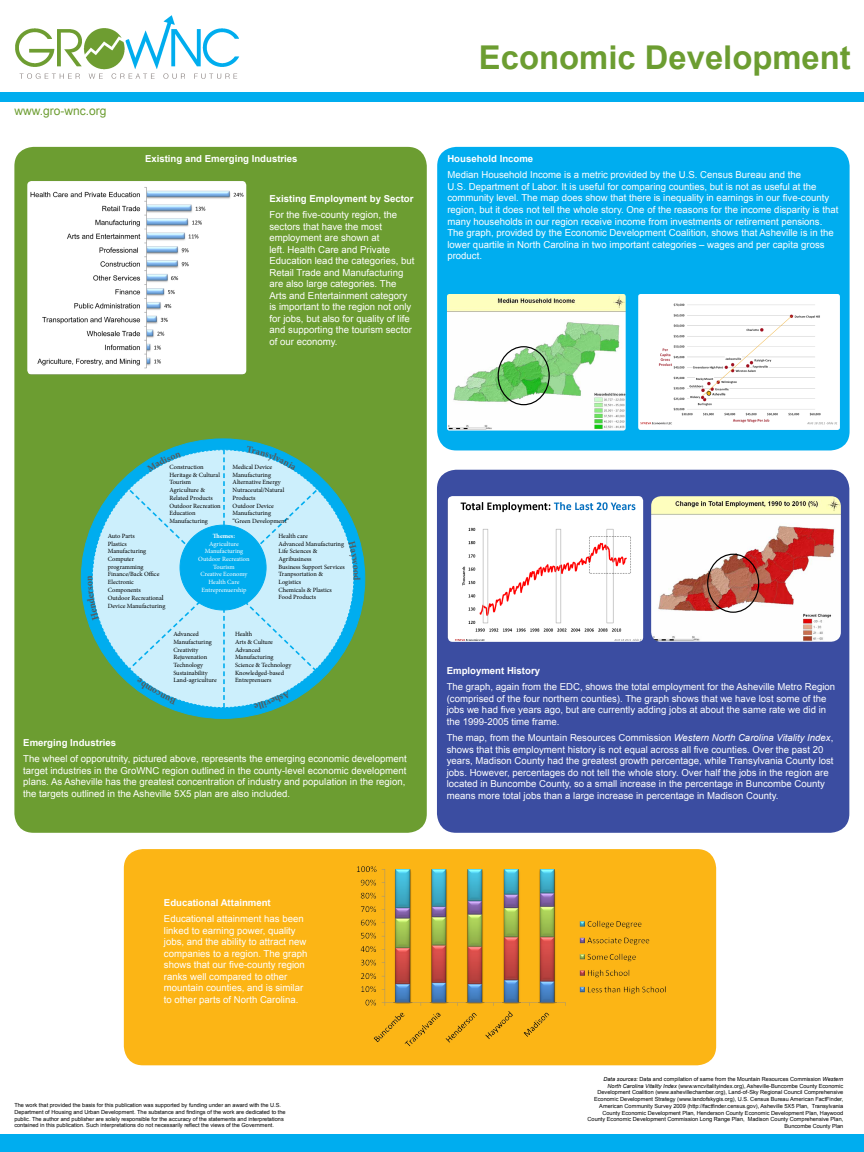
<style>
.page{position:relative;width:864px;height:1152px;background:#fff}
.page>*{position:absolute;margin:0;border:0;box-sizing:border-box;transform-origin:0 0}
.t1{font:700 32.8px "Arial";color:#6c9d31}
.t2{font:12px "Arial";color:#6c9d31}
.t3{font:9.6px/11.5px "Arial";color:#fff}
.t4{font:700 9.6px "Arial";color:#fff}
.t5{font:700 9.6px "Minion Pro";color:#58595b}
.t6{font:6.4px/7.7px "Minion Pro";color:#000}
.t7{font:6.4px/7.7px "Minion Pro";color:#fff;text-align:center}
.t8{font:700 6.4px "Minion Pro";color:#fff}
.t9{font:5.6px/6.7px "Arial";color:#000}
.s1{font-size:7.2px}
.s2{font-style:italic}
</style>
<div class="page">
<div style="left:124px;top:849px;width:592px;height:216px;background:#fcb515;border-radius:19px"></div>
<div style="left:14px;top:147px;width:413px;height:686px;background:#6c9d31;border-radius:19px"></div>
<div style="left:0;top:93px;width:864px;height:9px;background:#00adef"></div>
<div style="left:0;top:1135px;width:864px;height:17px;background:#00adef"></div>
<img style="left:15px;top:15px;width:225px;height:64px">
<div style="left:437px;top:470px;width:412px;height:363px;background:#3b4da1;border-radius:19px"></div>
<div style="left:437px;top:147px;width:413px;height:303px;background:#00adef;border-radius:19px"></div>
<img style="left:447px;top:294px;width:179px;height:137px">
<svg style="left:638px;top:294px;width:202px;height:136px"></svg>
<svg style="left:448px;top:496px;width:195px;height:146px"></svg>
<img style="left:651px;top:496px;width:190px;height:146px">
<div style="left:498px;top:346px;width:52px;height:59px;border:1px solid #000;border-radius:50%"></div>
<div style="left:707px;top:554px;width:52px;height:59px;border:1px solid #000;border-radius:50%"></div>
<img style="left:357px;top:866px;width:309px;height:181px">
<img style="left:27px;top:181px;width:219px;height:194px">
<svg style="left:87px;top:445px;width:271px;height:264px"></svg>
<p class="t2" style="left:14px;top:103px;width:94px">www.gro-wnc.org</p>
<p class="t4" style="left:145px;top:152px;width:154px">Existing and Emerging Industries</p>
<p class="t4" style="left:270px;top:192px;width:146px">Existing Employment by Sector</p>
<p class="t3" style="left:270px;top:209px;width:147px">For the five-county region, the sectors that have the most employment are shown at<br>left. Health Care and Private<br>Education lead the categories, but<br>Retail Trade and Manufacturing are also large categories. The<br>Arts and Entertainment category is important to the region not only for jobs, but also for quality of life and supporting the tourism sector of our economy.</p>
<h1 class="t1" style="left:479px;top:36px;width:373px">Economic Development</h1>
<p class="t4" style="left:447px;top:152px;width:87px">Household Income</p>
<p class="t3" style="left:447px;top:169px;width:392px">Median Household Income is a metric provided by the U.S. Census Bureau and the<br>U.S. Department of Labor. It is useful for comparing counties, but is not as useful at the community level. The map does show that there is inequality in earnings in our five-county region, but it does not tell the whole story. One of the reasons for the income disparity is that many households in our region receive income from investments or retirement pensions.<br>The graph, provided by the Economic Development Coalition, shows that Asheville is in the lower quartile in North Carolina in two important categories – wages and per capita gross product.</p>
<p class="t5" style="left:82px;top:581px;width:7px;rotate:-90deg">n</p>
<p class="t6" style="left:233px;top:463px;width:58px">Medical Device<br>Manufacturing<br>Alternative Energy<br>Nutraceutal/Natural<br>Products<br>Outdoor Device<br>Manufacturing “Green Development”</p>
<p class="t6" style="left:279px;top:532px;width:68px">Health care<br>Advanced Manufacturing<br>Life Sciences &amp;<br>Agribusiness<br>Business Support Services<br>Tranpsortation &amp;<br>Logistics<br>Chemicals &amp; Plastics<br>Food Products</p>
<p class="t6" style="left:169px;top:463px;width:53px">Construction<br>Heritage &amp; Cultural<br>Tourism<br>Agriculture &amp;<br>Related Products<br>Outdoor Recreation<br>Education<br>Manufacturing</p>
<p class="t8" style="left:213px;top:531px;width:24px">Themes:</p>
<p class="t7" style="left:198px;top:540px;width:53px">Agriculture<br>Manufacturing<br>Outdoor Recreation<br>Tourism<br>Creative Economy<br>Health Care<br>Entreprenuership</p>
<p class="t6" style="left:108px;top:532px;width:53px">Auto Parts<br>Plastics<br>Manufacturing<br>Computer programming<br>Finance/Back Office<br>Electronic<br>Components</p>
<p class="t6" style="left:108px;top:595px;width:59px">Outdoor Recreationa<span class="s1">l<br></span>Device Manufacturing</p>
<p class="t6" style="left:173px;top:630px;width:45px">Advanced<br>Manufacturing<br>Creativity<br>Rejuvenation<br>Technology<br>Sustainability<br>Land-agriculture</p>
<p class="t6" style="left:235px;top:630px;width:58px">Health<br>Arts &amp; Culture<br>Advanced<br>Manufacturing<br>Science &amp; Technology<br>Knowledged-based<br>Entreprenuers</p>
<p class="t5" style="left:364px;top:575px;width:7px;rotate:90deg">d</p>
<p class="t4" style="left:23px;top:736px;width:94px">Emerging Industries</p>
<p class="t3" style="left:23px;top:753px;width:385px">The wheel of opporutnity, pictured above, represents the emerging economic development target industries in the GroWNC region outlined in the county-level economic development plans. As Asheville has the greatest concentration of industry and population in the region, the targets outlined in the Asheville 5X5 plan are also included.</p>
<p class="t4" style="left:164px;top:896px;width:108px">Educational Attainment</p>
<p class="t3" style="left:164px;top:913px;width:145px">Educational attainment has been linked to earning power, quality jobs, and the ability to attract new companies to a region. The graph shows that our five-county region ranks well compared to other mountain counties, and is similar to other parts of North Carolina.</p>
<p class="t9" style="left:14px;top:1102px;width:273px">The work that provided the basis for this publication was supported by funding under an award with the U.S.<br>Department of Housing and Urban Development. The substance and findings of the work are dedicated to the public. The author and publisher are solely responsible for the accuracy of the statements and interpretations contained in this publication. Such interpretations do not necessarily reflect the views of the Government.</p>
<p class="t4" style="left:447px;top:664px;width:95px">Employment History</p>
<p class="t3" style="left:447px;top:681px;width:390px">The graph, again from the EDC, shows the total employment for the Asheville Metro Region (comprised of the four northern counties). The graph shows that we have lost some of the jobs we had five years ago, but are currently adding jobs at about the same rate we did in the 1999-2005 time frame.</p>
<p class="t3" style="left:447px;top:732px;width:388px">The map, from the Mountain Resources Commission <span class="s2">Western North Carolina Vitality Index</span>, shows that this employment history is not equal across all five counties. Over the past 20 years, Madison County had the greatest growth percentage, while Transylvania County lost jobs. However, percentages do not tell the whole story. Over half the jobs in the region are located in Buncombe County, so a small increase in the percentage in Buncombe County means more total jobs than a large increase in percentage in Madison County.</p>
<p class="t9" style="left:588px;top:1076px;width:257px;text-align:right"><span class="s2">Data sources:</span> Data and compilation of same from the Mountain Resources Commission <span class="s2">Western<br>North Carolina Vitality Index</span> (www.wncvitalityindex.org), Asheville-Buncombe County Economic Development Coalition (www.ashevillechamber.org), Land-of-Sky Regional Council Comprehensive Economic Development Strategy (www.landofskygis.org), U.S. Census Bureau American FactFinder, American Community Survey 2009 (http://factfinder.census.gov), Asheville 5X5 Plan, Transylvania County Economic Development Plan, Henderson County Economic Development Plan, Haywood County Economic Development Commission Long Range Plan, Madison County Comprehensive Plan, Buncombe County Plan</p>
</div>
